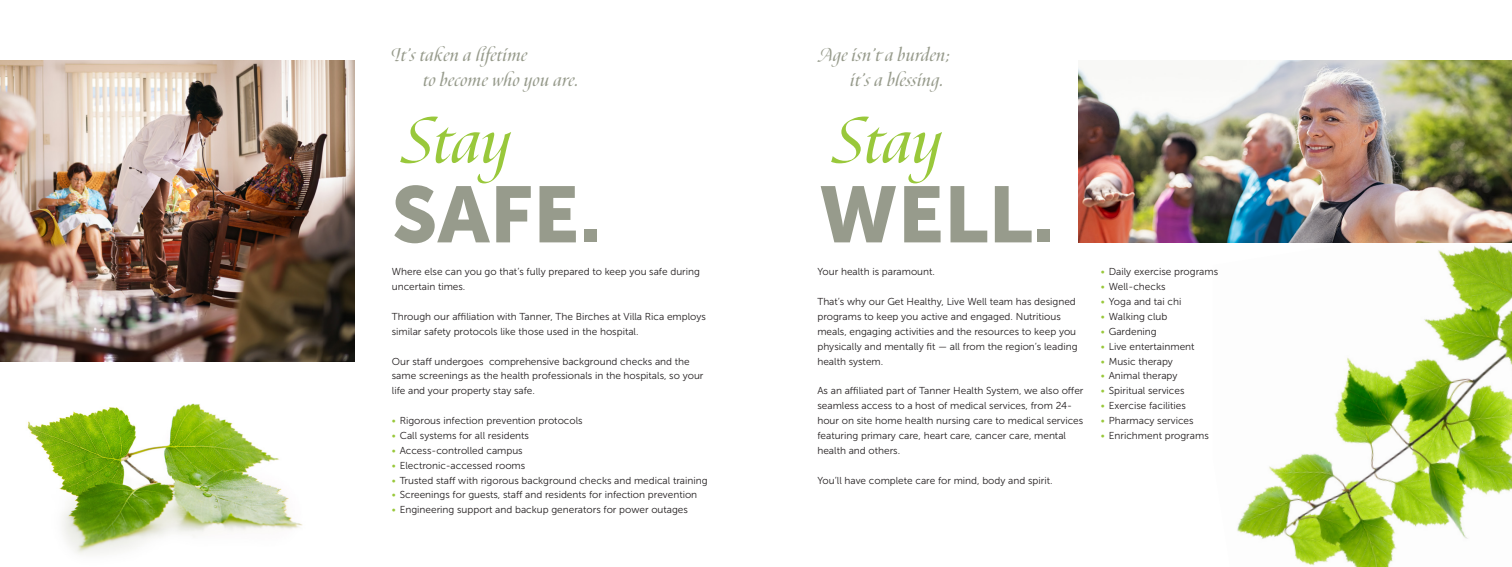
<style>
.page{position:relative;width:1512px;height:567px;background:#fff}
.page>*{position:absolute;margin:0;border:0;box-sizing:border-box;transform-origin:0 0}
.Body_Copy{font:78.75px "Museo Sans 900";color:#979b8c}
.t1{font:italic 600 73.5px "Canto Pen";color:#99c83b}
.Initial_Phrase{font:italic 600 21px/24.5px "Canto Pen";letter-spacing:.015em;color:#979b8c}
.Body_Copy-2{font:10.06px/14.9px "Museo Sans 300";color:#231f20}
.s1{color:#99c83b}
</style>
<div class="page">
<img style="left:1213px;top:242px;width:299px;height:325px">
<img style="left:1079px;top:61px;width:433px;height:181px">
<img style="left:27px;top:403px;width:276px;height:151px">
<img style="left:0;top:61px;width:354px;height:300px">
<p class="Initial_Phrase" style="left:423px;top:44px;width:157px;text-indent:-32px">It’s taken a lifetime<br>to become who you are.</p>
<p class="t1" style="left:403px;top:95px;width:111px">Stay</p>
<p class="Body_Copy" style="left:392px;top:170px;width:211px">SAFE.</p>
<p class="Body_Copy-2" style="left:392px;top:264px;width:310px">Where else can you go that’s fully prepared to keep you safe during uncertain times.</p>
<p class="Body_Copy-2" style="left:392px;top:309px;width:316px">Through our affiliation with Tanner, The Birches at Villa Rica employs similar safety protocols like those used in the hospital.</p>
<p class="Body_Copy-2" style="left:392px;top:354px;width:313px">Our staff undergoes comprehensive background checks and the same screenings as the health professionals in the hospitals, so your life and your property stay safe.</p>
<p class="Body_Copy-2" style="left:392px;top:413px;width:192px"><span class="s1">•</span> Rigorous infection prevention protocols</p>
<p class="Body_Copy-2" style="left:392px;top:428px;width:139px"><span class="s1">•</span> Call systems for all residents</p>
<p class="Body_Copy-2" style="left:392px;top:443px;width:132px"><span class="s1">•</span> Access-controlled campus</p>
<p class="Body_Copy-2" style="left:392px;top:458px;width:135px"><span class="s1">•</span> Electronic-accessed rooms</p>
<p class="Body_Copy-2" style="left:392px;top:473px;width:317px"><span class="s1">•</span> Trusted staff with rigorous background checks and medical training</p>
<p class="Body_Copy-2" style="left:392px;top:488px;width:307px"><span class="s1">•</span> Screenings for guests, staff and residents for infection prevention</p>
<p class="Body_Copy-2" style="left:392px;top:502px;width:298px"><span class="s1">•</span> Engineering support and backup generators for power outages</p>
<p class="Initial_Phrase" style="left:819px;top:44px;width:133px">Age isn’t a burden;</p>
<p class="Initial_Phrase" style="left:850px;top:69px;width:95px">it’s a blessing.</p>
<h1 class="t1" style="left:834px;top:95px;width:111px">Stay</h1>
<h2 class="Body_Copy" style="left:819px;top:170px;width:237px">WELL.</h2>
<p class="Body_Copy-2" style="left:817px;top:264px;width:119px">Your health is paramount.</p>
<p class="Body_Copy-2" style="left:817px;top:294px;width:262px">That’s why our Get Healthy, Live Well team has designed programs to keep you active and engaged. Nutritious meals, engaging activities and the resources to keep you physically and mentally fit — all from the region’s leading health system.</p>
<p class="Body_Copy-2" style="left:817px;top:383px;width:268px">As an affiliated part of Tanner Health System, we also offer seamless access to a host of medical services, from 24- hour on site home health nursing care to medical services featuring primary care, heart care, cancer care, mental health and others.</p>
<p class="Body_Copy-2" style="left:817px;top:473px;width:237px">You’ll have complete care for mind, body and spirit.</p>
<p class="Body_Copy-2" style="left:1101px;top:264px;width:119px"><span class="s1">•</span> Daily exercise programs</p>
<p class="Body_Copy-2" style="left:1101px;top:279px;width:66px"><span class="s1">•</span> Well-checks</p>
<p class="Body_Copy-2" style="left:1101px;top:294px;width:82px"><span class="s1">•</span> Yoga and tai chi</p>
<p class="Body_Copy-2" style="left:1101px;top:309px;width:68px"><span class="s1">•</span> Walking club</p>
<p class="Body_Copy-2" style="left:1101px;top:324px;width:57px"><span class="s1">•</span> Gardening</p>
<p class="Body_Copy-2" style="left:1101px;top:339px;width:95px"><span class="s1">•</span> Live entertainment</p>
<p class="Body_Copy-2" style="left:1101px;top:354px;width:74px"><span class="s1">•</span> Music therapy</p>
<p class="Body_Copy-2" style="left:1101px;top:369px;width:78px"><span class="s1">•</span> Animal therapy</p>
<p class="Body_Copy-2" style="left:1101px;top:383px;width:85px"><span class="s1">•</span> Spiritual services</p>
<p class="Body_Copy-2" style="left:1101px;top:398px;width:87px"><span class="s1">•</span> Exercise facilities</p>
<p class="Body_Copy-2" style="left:1101px;top:413px;width:94px"><span class="s1">•</span> Pharmacy services</p>
<p class="Body_Copy-2" style="left:1101px;top:428px;width:109px"><span class="s1">•</span> Enrichment programs</p>
</div>
